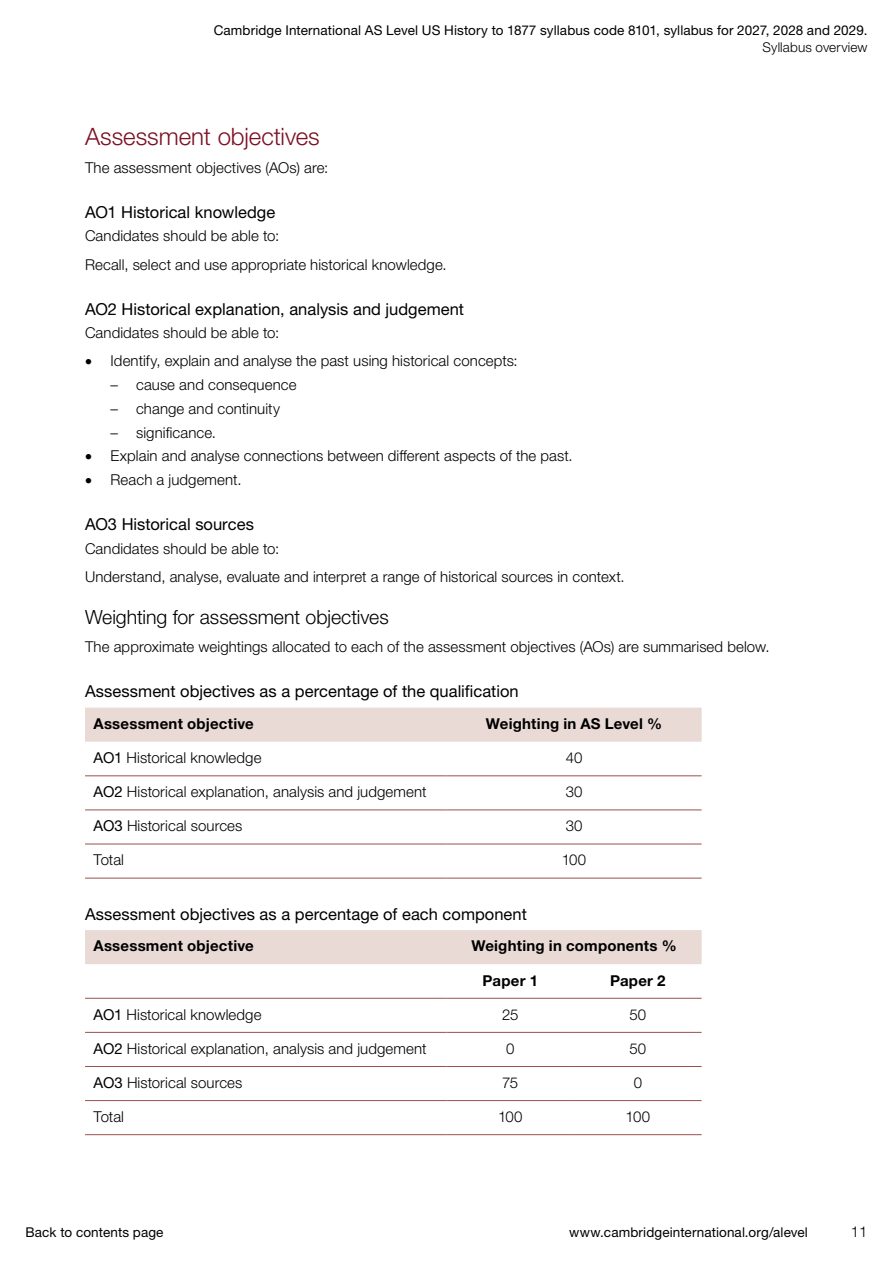
<style>
.page{position:relative;width:893px;height:1263px;background:#fff}
.page>*{position:absolute;margin:0;border:0;box-sizing:border-box;transform-origin:0 0}
.H2_Main_heading{font:300 24px "Helvetica Neue LTW1 G";color:#7c1123}
.H3_Sub_heading{font:300 19.5px "Helvetica Neue LTW1 G";color:#000}
.H4_Heading{font:16.5px "Helvetica Neue LTW1 G";color:#000}
.Body_text{font:300 15px "Helvetica Neue LTW1 G";letter-spacing:.005em;color:#000}
.Numbered_list_text_last_one{font:300 15px "Helvetica Neue LTW1 G";letter-spacing:.005em;color:#000}
.Bullets{font:300 15px "Helvetica Neue LTW1 G";letter-spacing:.005em;color:#000}
.Table_header_row{font:700 15px "Helvetica Neue LTW1 G";letter-spacing:.015em;color:#000}
.First_para_before_bullets{font:300 15px "Helvetica Neue LTW1 G";letter-spacing:.005em;color:#000}
.Sub_bullets{font:300 15px "Helvetica Neue LTW1 G";letter-spacing:.005em;color:#000}
.Bullets_last_one{font:300 15px "Helvetica Neue LTW1 G";letter-spacing:.005em;color:#000}
.Body_text_bold{font:700 15px "Helvetica Neue LTW1 G";letter-spacing:.015em;color:#000}
.t1{font:13.5px "Helvetica Neue LTW1 G";letter-spacing:.01em;color:#000}
.t2{font:300 13.5px "Helvetica Neue LTW1 G";letter-spacing:.01em;color:#000}
.s1{font-weight:400}
</style>
<div class="page">
<div style="left:85px;top:708px;width:617px;height:34px;background:#e9dad6"></div>
<hr style="left:85px;top:775px;width:361px;height:1px;background:#9b514d">
<hr style="left:446px;top:775px;width:256px;height:1px;background:#9b514d">
<hr style="left:85px;top:810px;width:361px;height:1px;background:#9b514d">
<hr style="left:446px;top:810px;width:256px;height:1px;background:#9b514d">
<hr style="left:85px;top:844px;width:361px;height:1px;background:#9b514d">
<hr style="left:446px;top:844px;width:256px;height:1px;background:#9b514d">
<hr style="left:85px;top:878px;width:361px;height:1px;background:#9b514d">
<hr style="left:446px;top:878px;width:256px;height:1px;background:#9b514d">
<div style="left:85px;top:930px;width:617px;height:34px;background:#e9dad6"></div>
<hr style="left:85px;top:1066px;width:361px;height:1px;background:#9b514d">
<hr style="left:446px;top:1066px;width:128px;height:1px;background:#9b514d">
<hr style="left:574px;top:1066px;width:128px;height:1px;background:#9b514d">
<hr style="left:85px;top:1100px;width:361px;height:1px;background:#9b514d">
<hr style="left:446px;top:1100px;width:128px;height:1px;background:#9b514d">
<hr style="left:574px;top:1100px;width:128px;height:1px;background:#9b514d">
<hr style="left:85px;top:1032px;width:361px;height:1px;background:#9b514d">
<hr style="left:446px;top:1032px;width:128px;height:1px;background:#9b514d">
<hr style="left:574px;top:1032px;width:128px;height:1px;background:#9b514d">
<hr style="left:85px;top:1134px;width:361px;height:1px;background:#9b514d">
<hr style="left:446px;top:1134px;width:128px;height:1px;background:#9b514d">
<hr style="left:574px;top:1134px;width:128px;height:1px;background:#9b514d">
<hr style="left:85px;top:998px;width:361px;height:1px;background:#9b514d">
<hr style="left:446px;top:998px;width:128px;height:1px;background:#9b514d">
<hr style="left:574px;top:998px;width:128px;height:1px;background:#9b514d">
<p class="t1" style="left:214px;top:22px;width:655px">Cambridge International AS Level US History to 1877 syllabus code 8101, syllabus for 2027, 2028 and 2029.</p>
<p class="t2" style="left:762px;top:39px;width:106px">Syllabus overview</p>
<h2 class="H2_Main_heading" style="left:85px;top:121px;width:236px">Assessment objectives</h2>
<p class="Body_text" style="left:85px;top:158px;width:245px">The assessment objectives (AOs) are:</p>
<h4 class="H4_Heading" style="left:85px;top:202px;width:192px">AO1 Historical knowledge</h4>
<p class="First_para_before_bullets" style="left:85px;top:227px;width:196px">Candidates should be able to:</p>
<p class="Numbered_list_text_last_one" style="left:85px;top:255px;width:363px">Recall, select and use appropriate historical knowledge.</p>
<h4 class="H4_Heading" style="left:85px;top:298px;width:380px">AO2 Historical explanation, analysis and judgement</h4>
<p class="First_para_before_bullets" style="left:85px;top:324px;width:196px">Candidates should be able to:</p>
<p class="Bullets" style="left:85px;top:352px;width:434px">• Identify, explain and analyse the past using historical concepts:</p>
<p class="Sub_bullets" style="left:111px;top:375px;width:187px">– cause and consequence</p>
<p class="Sub_bullets" style="left:111px;top:399px;width:171px">– change and continuity</p>
<p class="Sub_bullets" style="left:111px;top:423px;width:107px">– significance.</p>
<p class="Bullets" style="left:85px;top:447px;width:489px">• Explain and analyse connections between different aspects of the past.</p>
<p class="Bullets_last_one" style="left:85px;top:470px;width:158px">• Reach a judgement.</p>
<h4 class="H4_Heading" style="left:85px;top:514px;width:170px">AO3 Historical sources</h4>
<p class="First_para_before_bullets" style="left:85px;top:539px;width:196px">Candidates should be able to:</p>
<p class="Numbered_list_text_last_one" style="left:85px;top:567px;width:541px">Understand, analyse, evaluate and interpret a range of historical sources in context.</p>
<h3 class="H3_Sub_heading" style="left:85px;top:605px;width:305px">Weighting for assessment objectives</h3>
<p class="Body_text" style="left:85px;top:638px;width:686px">The approximate weightings allocated to each of the assessment objectives (AOs) are summarised below.</p>
<h4 class="H4_Heading" style="left:85px;top:681px;width:435px">Assessment objectives as a percentage of the qualification</h4>
<p class="Table_header_row" style="left:94px;top:714px;width:162px">Assessment objective</p>
<p class="Table_header_row" style="left:486px;top:714px;width:178px">Weighting in AS Level %</p>
<p class="Body_text" style="left:94px;top:748px;width:169px"><span class="s1">AO1</span> Historical knowledge</p>
<p class="Body_text" style="left:566px;top:748px;width:18px">40</p>
<p class="Body_text" style="left:94px;top:783px;width:334px"><span class="s1">AO2</span> Historical explanation, analysis and judgement</p>
<p class="Body_text" style="left:566px;top:783px;width:18px">30</p>
<p class="Body_text" style="left:94px;top:817px;width:150px"><span class="s1">AO3</span> Historical sources</p>
<p class="Body_text" style="left:566px;top:817px;width:18px">30</p>
<p class="Body_text" style="left:94px;top:851px;width:32px">Total</p>
<p class="Body_text" style="left:562px;top:851px;width:26px">100</p>
<h4 class="H4_Heading" style="left:85px;top:904px;width:443px">Assessment objectives as a percentage of each component</h4>
<p class="Table_header_row" style="left:94px;top:937px;width:162px">Assessment objective</p>
<p class="Table_header_row" style="left:471px;top:937px;width:207px">Weighting in components %</p>
<p class="Body_text_bold" style="left:482px;top:971px;width:57px">Paper 1</p>
<p class="Body_text_bold" style="left:610px;top:971px;width:57px">Paper 2</p>
<p class="Body_text" style="left:94px;top:1005px;width:169px"><span class="s1">AO1</span> Historical knowledge</p>
<p class="Body_text" style="left:502px;top:1005px;width:18px">25</p>
<p class="Body_text" style="left:629px;top:1005px;width:18px">50</p>
<p class="Body_text" style="left:94px;top:1039px;width:334px"><span class="s1">AO2</span> Historical explanation, analysis and judgement</p>
<p class="Body_text" style="left:506px;top:1039px;width:10px">0</p>
<p class="Body_text" style="left:629px;top:1039px;width:18px">50</p>
<p class="Body_text" style="left:94px;top:1073px;width:150px"><span class="s1">AO3</span> Historical sources</p>
<p class="Body_text" style="left:502px;top:1073px;width:18px">75</p>
<p class="Body_text" style="left:634px;top:1073px;width:10px">0</p>
<p class="Body_text" style="left:94px;top:1107px;width:32px">Total</p>
<p class="Body_text" style="left:498px;top:1107px;width:26px">100</p>
<p class="Body_text" style="left:626px;top:1107px;width:26px">100</p>
<p class="t1" style="left:26px;top:1224px;width:140px">Back to contents page</p>
<p class="t1" style="left:569px;top:1224px;width:240px">www.cambridgeinternational.org/alevel</p>
<p class="Body_text" style="left:851px;top:1223px;width:18px">11</p>
</div>
